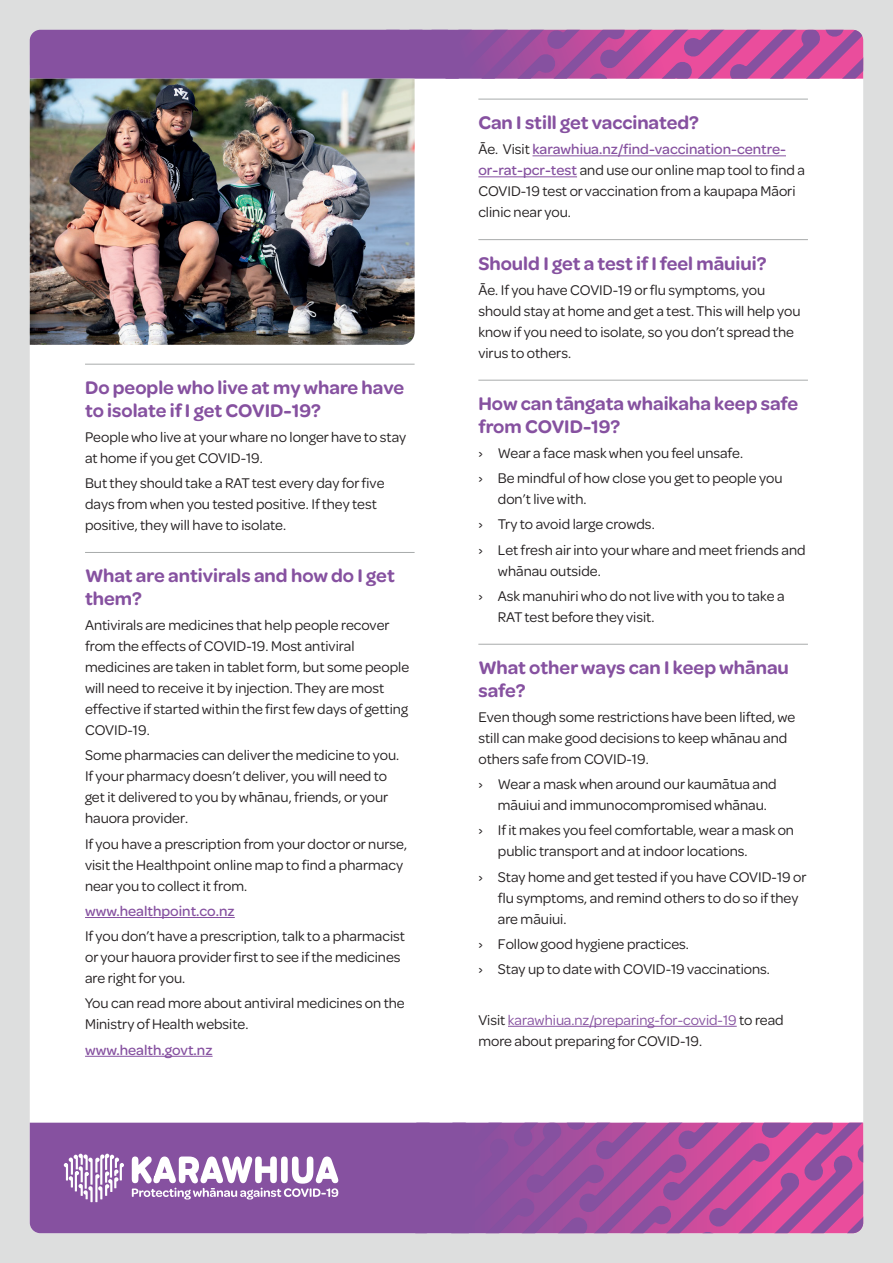
<style>
.page{position:relative;width:893px;height:1263px;background:#dddede}
.page>*{position:absolute;margin:0;border:0;box-sizing:border-box;transform-origin:0 0}
.t1{font:600 19.5px/22.5px "Omnes";color:#8651a0}
.t2{font:15px/21px "Omnes";color:#231f20}
.t3{font:500 15px "Omnes";color:#8651a0}
.s1{font-weight:500;color:#8651a0}
.s2{color:#8651a0}
</style>
<div class="page">
<div style="left:30px;top:56px;width:833px;height:1177px;background:#fff;border-radius:11px"></div>
<div style="left:30px;top:1123px;width:322px;height:110px;background:#8651a0"></div>
<svg style="left:352px;top:1123px;width:511px;height:110px;background:#a04f9e"></svg>
<svg style="left:64px;top:1154px;width:60px;height:48px"></svg>
<svg style="left:132px;top:1156px;width:206px;height:43px"></svg>
<svg style="left:30px;top:30px;width:833px;height:49px;background:#9b519f"></svg>
<hr style="left:85px;top:364px;width:330px;height:1px;background:#a8abab">
<hr style="left:85px;top:552px;width:330px;height:1px;background:#a8abab">
<hr style="left:85px;top:917px;width:150px;height:1px;background:#8651a0">
<hr style="left:85px;top:1056px;width:128px;height:1px;background:#8651a0">
<hr style="left:478px;top:99px;width:330px;height:1px;background:#a8abab">
<hr style="left:532px;top:155px;width:254px;height:1px;background:#8651a0">
<hr style="left:478px;top:176px;width:99px;height:1px;background:#8651a0">
<hr style="left:478px;top:239px;width:330px;height:1px;background:#a8abab">
<hr style="left:478px;top:380px;width:330px;height:1px;background:#a8abab">
<hr style="left:478px;top:644px;width:330px;height:1px;background:#a8abab">
<hr style="left:508px;top:1026px;width:229px;height:1px;background:#8651a0">
<img style="left:30px;top:79px;width:385px;height:266px">
<h1 class="t1" style="left:85px;top:375px;width:321px">Do people who live at my whare have to isolate if I get COVID-19?</h1>
<p class="t2" style="left:85px;top:426px;width:323px">People who live at your whare no longer have to stay at home if you get COVID-19.</p>
<p class="t2" style="left:85px;top:472px;width:301px">But they should take a RAT test every day for five days from when you tested positive. If they test positive, they will have to isolate.</p>
<h1 class="t1" style="left:85px;top:563px;width:311px">What are antivirals and how do I get them?</h1>
<p class="t2" style="left:85px;top:614px;width:326px">Antivirals are medicines that help people recover from the effects of COVID-19. Most antiviral medicines are taken in tablet form, but some people will need to receive it by injection. They are most effective if started within the first few days of getting COVID-19.</p>
<p class="t2" style="left:85px;top:744px;width:316px">Some pharmacies can deliver the medicine to you.<br>If your pharmacy doesn’t deliver, you will need to get it delivered to you by whānau, friends, or your hauora provider.</p>
<p class="t2" style="left:85px;top:832px;width:324px">If you have a prescription from your doctor or nurse, visit the Healthpoint online map to find a pharmacy near you to collect it from.</p>
<p class="t3" style="left:85px;top:901px;width:151px">www.healthpoint.co.nz</p>
<p class="t2" style="left:85px;top:925px;width:321px">If you don’t have a prescription, talk to a pharmacist or your hauora provider first to see if the medicines are right for you.</p>
<p class="t2" style="left:85px;top:992px;width:321px">You can read more about antiviral medicines on the<br>Ministry of Health website.</p>
<p class="t3" style="left:85px;top:1039px;width:129px">www.health.govt.nz</p>
<h1 class="t1" style="left:478px;top:110px;width:222px">Can I still get vaccinated?</h1>
<p class="t2" style="left:478px;top:138px;width:328px">Āe. Visit <span class="s1">karawhiua.nz/find-vaccination-centre&shy;or-rat-pcr-test</span> and use our online map tool to find a COVID-19 test or vaccination from a kaupapa Māori clinic near you.</p>
<h1 class="t1" style="left:478px;top:251px;width:290px">Should I get a test if I feel māuiui?</h1>
<p class="t2" style="left:478px;top:279px;width:324px">Āe. If you have COVID-19 or flu symptoms, you should stay at home and get a test. This will help you know if you need to isolate, so you don’t spread the virus to others.</p>
<h1 class="t1" style="left:478px;top:391px;width:321px">How can tāngata whaikaha keep safe from COVID-19?</h1>
<p class="t2" style="left:478px;top:439px;width:306px;line-height:25.2px">› Wear a face mask when you feel unsafe.<br>› Be mindful of how close you get to people you</p>
<p class="t2" style="left:478px;top:486px;width:329px;line-height:25.2px;text-indent:20px">don’t live with.<br>› Try to avoid large crowds.<br>› Let fresh air into your whare and meet friends and</p>
<p class="t2" style="left:478px;top:557px;width:308px;line-height:25.2px;text-indent:20px">whānau outside.<br>› Ask manuhiri who do not live with you to take a</p>
<p class="t2" style="left:498px;top:606px;width:158px">RAT test before they visit.</p>
<h1 class="t1" style="left:478px;top:655px;width:312px">What other ways can I keep whānau safe?</h1>
<p class="t2" style="left:478px;top:706px;width:318px">Even though some restrictions have been lifted, we still can make good decisions to keep whānau and others safe from COVID-19.</p>
<p class="t2" style="left:498px;top:773px;width:280px;text-indent:-20px">› Wear a mask when around our kaumātua and māuiui and immunocompromised whānau.</p>
<p class="t2" style="left:498px;top:819px;width:298px;text-indent:-20px">› If it makes you feel comfortable, wear a mask on public transport and at indoor locations.</p>
<p class="t2" style="left:498px;top:865px;width:310px;text-indent:-20px">› Stay home and get tested if you have COVID-19 or flu symptoms, and remind others to do so if they are māuiui.</p>
<p class="t2" style="left:478px;top:930px;width:293px;line-height:25.2px">› Follow good hygiene practices.<br>› Stay up to date with COVID-19 vaccinations.</p>
<p class="t2" style="left:478px;top:1008px;width:307px">Visit <span class="s2">karawhiua.nz/preparing-for-covid-19</span> to read more about preparing for COVID-19.</p>
</div>
